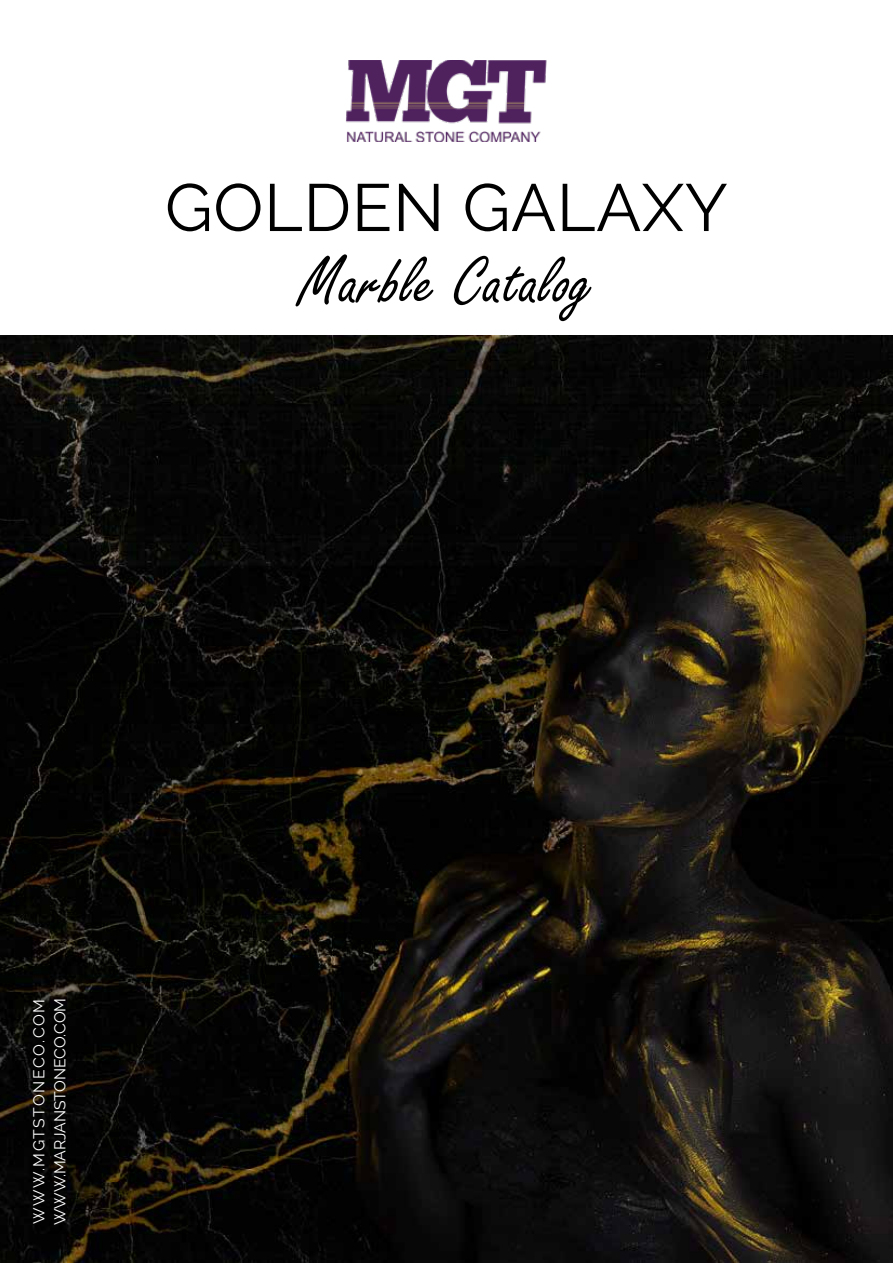
<style>
.page{position:relative;width:893px;height:1263px;background:#fff}
.page>*{position:absolute;margin:0;border:0;box-sizing:border-box;transform-origin:0 0}
.t1{font:72px "Freestyle Script";color:#000}
.t2{font:66.6px "Raleway";letter-spacing:.01em;color:#000}
.t3{font:15.75px/21px "Raleway";letter-spacing:-.005em;color:#fff}
</style>
<div class="page">
<img style="left:0;top:336px;width:893px;height:927px">
<img style="left:346px;top:60px;width:201px;height:81px">
<h2 class="t2" style="left:165px;top:169px;width:564px">GOLDEN GALAXY</h2>
<h1 class="t1" style="left:300px;top:242px;width:295px">Marble Catalog</h1>
<p class="t3" style="left:28px;top:1225px;width:229px;rotate:-90deg">WWW.MGTSTONECO.COM<br>WWW.MARJANSTONECO.COM</p>
</div>
